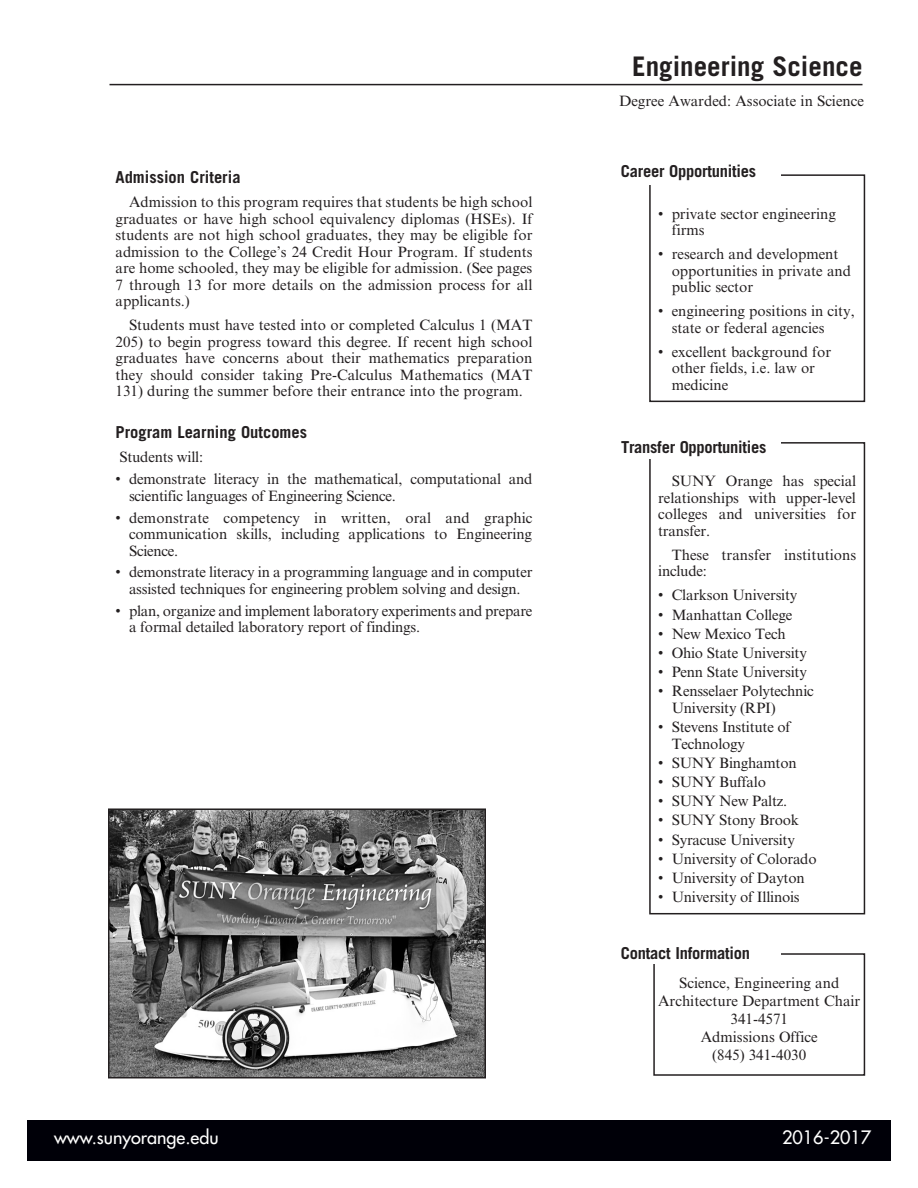
<style>
.page{position:relative;width:918px;height:1188px;background:#fff}
.page>*{position:absolute;margin:0;border:0;box-sizing:border-box;transform-origin:0 0}
.Body{font:700 27px "Trade Gothic";color:#231f20}
.t1{font:18px "Futura";color:#fff}
.Body-2{font:700 16.5px "Trade Gothic";color:#231f20}
.Italics{font:700 16.5px "Trade Gothic";letter-spacing:-.015em;color:#231f20}
.Indented_List{font:15px/16.5px "Times NRMT";letter-spacing:-.015em;color:#231f20}
.Body-3{font:15px/16.5px "Times NRMT";color:#231f20;text-align:justify}
.courses{font:15px/18px "Times NRMT";color:#231f20;text-align:center}
</style>
<div class="page">
<div style="left:27px;top:1120px;width:864px;height:41px;background:#000008"></div>
<hr style="left:110px;top:84px;width:752px;height:1px;background:#231f20">
<div style="left:649px;top:174px;width:216px;height:228px;border:2px solid #231f20"></div>
<div style="left:619px;top:157px;width:162px;height:28px;background:#fff"></div>
<div style="left:649px;top:442px;width:216px;height:472px;border:2px solid #231f20"></div>
<div style="left:620px;top:434px;width:162px;height:25px;background:#fff"></div>
<div style="left:653px;top:953px;width:212px;height:123px;border:2px solid #231f20"></div>
<div style="left:619px;top:942px;width:162px;height:22px;background:#fff"></div>
<img style="left:111px;top:811px;width:372px;height:264px">
<div style="left:108px;top:808px;width:378px;height:270px;border:2px solid #231f20"></div>
<p class="Body" style="left:632px;top:50px;width:232px">Engineering Science</p>
<p class="Body-2" style="left:116px;top:167px;width:127px">Admission Criteria</p>
<p class="Body-3" style="left:116px;top:194px;width:419px;text-indent:14px">Admission to this program requires that students be high school graduates or have high school equivalency diplomas (HSEs). If students are not high school graduates, they may be eligible for admission to the College’s 24 Credit Hour Program. If students are home schooled, they may be eligible for admission. (See pages 7 through 13 for more details on the admission process for all applicants.)</p>
<p class="Body-3" style="left:116px;top:317px;width:419px;text-indent:14px">Students must have tested into or completed Calculus 1 (MAT 205) to begin progress toward this degree. If recent high school graduates have concerns about their mathematics preparation they should consider taking Pre-Calculus Mathematics (MAT 131) during the summer before their entrance into the program.</p>
<p class="Body-2" style="left:116px;top:422px;width:193px">Program Learning Outcomes</p>
<p class="Body-3" style="left:119px;top:449px;width:85px">Students will:</p>
<p class="Indented_List" style="left:129px;top:471px;width:405px;text-indent:-14px">• demonstrate literacy in the mathematical, computational and scientific languages of Engineering Science.</p>
<p class="Indented_List" style="left:129px;top:509px;width:405px;text-align:justify;text-indent:-14px">• demonstrate competency in written, oral and graphic communication skills, including applications to Engineering Science.</p>
<p class="Indented_List" style="left:116px;top:564px;width:419px;text-align:center">• demonstrate literacy in a programming language and in computer assisted techniques for engineering problem solving and design.</p>
<p class="Indented_List" style="left:129px;top:603px;width:405px;text-indent:-14px">• plan, organize and implement laboratory experiments and prepare a formal detailed laboratory report of findings.</p>
<p class="Body-3" style="left:619px;top:93px;width:246px">Degree Awarded: Associate in Science</p>
<p class="Body-2" style="left:621px;top:161px;width:137px">Career Opportunities</p>
<p class="Indented_List" style="left:672px;top:205px;width:166px;text-indent:-14px">• private sector engineering firms</p>
<p class="Indented_List" style="left:672px;top:246px;width:181px;text-indent:-14px">• research and development opportunities in private and public sector</p>
<p class="Indented_List" style="left:672px;top:303px;width:185px;text-indent:-14px">• engineering positions in city, state or federal agencies</p>
<p class="Indented_List" style="left:672px;top:343px;width:161px;text-indent:-14px">• excellent background for other fields, i.e. law or medicine</p>
<p class="Italics" style="left:621px;top:437px;width:147px">Transfer Opportunities</p>
<p class="Body-3" style="left:658px;top:473px;width:200px;text-indent:14px">SUNY Orange has special relationships with upper-level colleges and universities for transfer.</p>
<p class="Body-3" style="left:658px;top:547px;width:199px;text-indent:14px">These transfer institutions include:</p>
<p class="Indented_List" style="left:658px;top:587px;width:141px">• Clarkson University</p>
<p class="Indented_List" style="left:658px;top:606px;width:136px">• Manhattan College</p>
<p class="Indented_List" style="left:658px;top:626px;width:129px">• New Mexico Tech</p>
<p class="Indented_List" style="left:658px;top:645px;width:150px">• Ohio State University</p>
<p class="Indented_List" style="left:658px;top:664px;width:150px">• Penn State University</p>
<p class="Indented_List" style="left:672px;top:683px;width:144px;text-indent:-14px">• Rensselaer Polytechnic<br>University (RPI)</p>
<p class="Indented_List" style="left:672px;top:719px;width:120px;text-indent:-14px">• Stevens Institute of<br>Technology</p>
<p class="Indented_List" style="left:658px;top:755px;width:140px">• SUNY Binghamton</p>
<p class="Indented_List" style="left:658px;top:774px;width:109px">• SUNY Buffalo</p>
<p class="Indented_List" style="left:658px;top:793px;width:131px">• SUNY New Paltz.</p>
<p class="Indented_List" style="left:658px;top:812px;width:142px">• SUNY Stony Brook</p>
<p class="Indented_List" style="left:658px;top:831px;width:138px">• Syracuse University</p>
<p class="Indented_List" style="left:658px;top:851px;width:160px">• University of Colorado</p>
<p class="Indented_List" style="left:658px;top:870px;width:148px">• University of Dayton</p>
<p class="Indented_List" style="left:658px;top:889px;width:143px">• University of Illinois</p>
<p class="Italics" style="left:621px;top:943px;width:130px">Contact Information</p>
<p class="courses" style="left:658px;top:974px;width:204px">Science, Engineering and<br>Architecture Department Chair</p>
<p class="courses" style="left:731px;top:1010px;width:59px">341-4571</p>
<p class="courses" style="left:701px;top:1028px;width:119px">Admissions Office</p>
<p class="courses" style="left:712px;top:1046px;width:96px">(845) 341-4030</p>
<p class="t1" style="left:54px;top:1126px;width:166px">www.sunyorange.edu</p>
<p class="t1" style="left:782px;top:1126px;width:91px">2016-2017</p>
</div>
